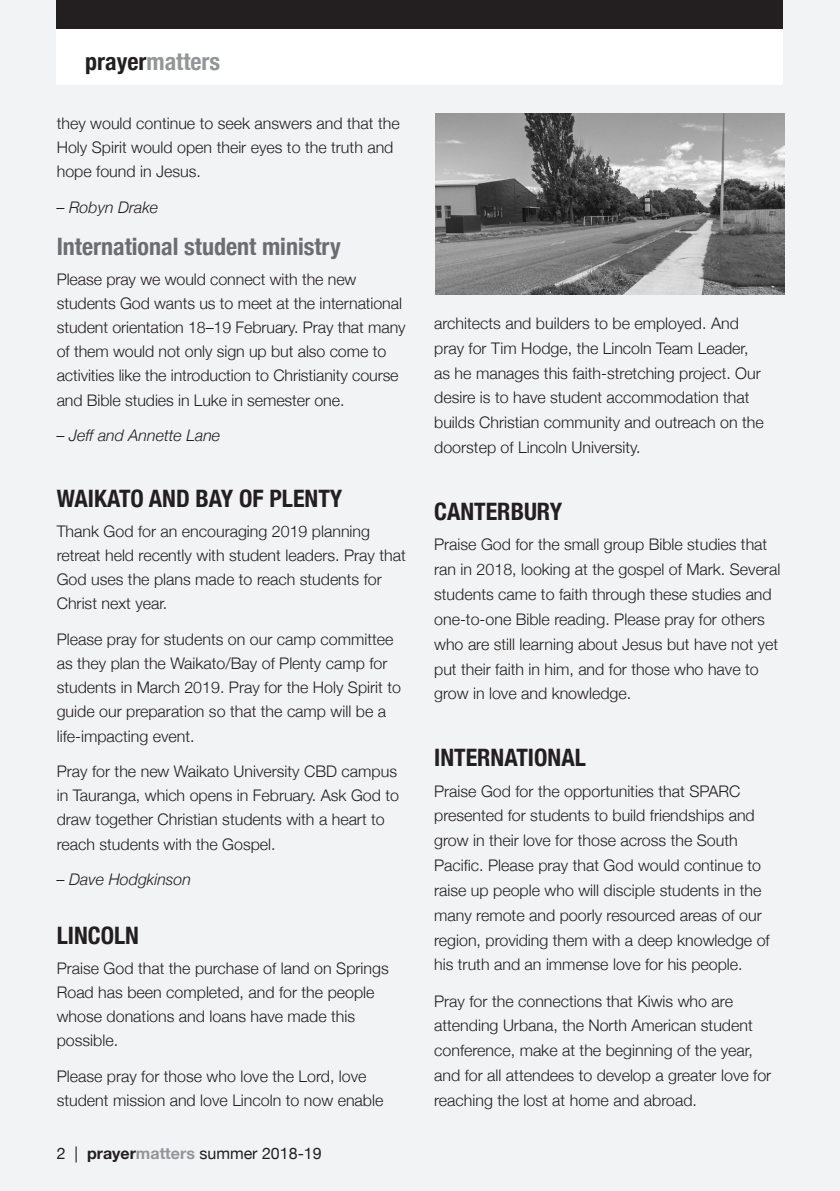
<style>
.page{position:relative;width:840px;height:1191px;background:#fff}
.page>*{position:absolute;margin:0;border:0;box-sizing:border-box;transform-origin:0 0}
.Body_Copy{font:700 condensed 24px "Helvetica Neue";color:#231f20}
.Body_Copy-2{font:700 condensed 24px "Helvetica Neue";color:#6c6d70}
.Body_Copy-3{font:700 condensed 24px "Helvetica Neue";color:#939598}
.Body_Copy-4{font:300 16px/24.8px "Helvetica Neue";color:#231f20}
.Body_Copy-5{font:italic 300 16px "Helvetica Neue";color:#231f20}
.t1{font:16px "Helvetica Neue";color:#231f20}
.s1{color:#231f20}
.s2{font-weight:700}
.s3{font-weight:700;color:#939598}
</style>
<div class="page">
<div style="left:0;top:0;width:839px;height:1191px;background:#f2f3f4"></div>
<div style="left:57px;top:28px;width:725px;height:57px;background:#fff"></div>
<div style="left:57px;top:0;width:725px;height:28px;background:#231f20"></div>
<img style="left:435px;top:113px;width:348px;height:182px">
<p class="Body_Copy-3" style="left:85px;top:41px;width:136px"><span class="s1">prayer</span>matters</p>
<p class="Body_Copy-4" style="left:57px;top:110px;width:344px;line-height:24.2px">they would continue to seek answers and that the<br>Holy Spirit would open their eyes to the truth and hope found in Jesus.</p>
<p class="Body_Copy-5" style="left:57px;top:194px;width:103px">– Robyn Drake</p>
<p class="Body_Copy-2" style="left:57px;top:226px;width:285px">International student ministry</p>
<p class="Body_Copy-4" style="left:57px;top:266px;width:350px;line-height:24.2px">Please pray we would connect with the new students God wants us to meet at the international student orientation 18–19 February. Pray that many of them would not only sign up but also come to activities like the introduction to Christianity course and Bible studies in Luke in semester one.</p>
<p class="Body_Copy-5" style="left:57px;top:423px;width:165px">– Jeff and Annette Lane</p>
<p class="Body_Copy" style="left:57px;top:478px;width:287px">WAIKATO AND BAY OF PLENTY</p>
<p class="Body_Copy-4" style="left:57px;top:517px;width:350px;line-height:24.2px">Thank God for an encouraging 2019 planning retreat held recently with student leaders. Pray that God uses the plans made to reach students for Christ next year.</p>
<p class="Body_Copy-4" style="left:57px;top:625px;width:345px;line-height:24.2px">Please pray for students on our camp committee as they plan the Waikato/Bay of Plenty camp for students in March 2019. Pray for the Holy Spirit to guide our preparation so that the camp will be a life-impacting event.</p>
<p class="Body_Copy-4" style="left:57px;top:758px;width:344px;line-height:24.2px">Pray for the new Waikato University CBD campus in Tauranga, which opens in February. Ask God to draw together Christian students with a heart to reach students with the Gospel.</p>
<p class="Body_Copy-5" style="left:57px;top:867px;width:136px">– Dave Hodgkinson</p>
<p class="Body_Copy" style="left:57px;top:915px;width:84px">LINCOLN</p>
<p class="Body_Copy-4" style="left:57px;top:954px;width:333px;line-height:24.2px">Praise God that the purchase of land on Springs Road has been completed, and for the people whose donations and loans have made this possible.</p>
<p class="Body_Copy-4" style="left:57px;top:1062px;width:328px;line-height:24.2px">Please pray for those who love the Lord, love student mission and love Lincoln to now enable</p>
<p class="t1" style="left:57px;top:1142px;width:266px">2 | <span class="s2">prayer</span><span class="s3">matters</span> summer 2018-19</p>
<p class="Body_Copy-4" style="left:434px;top:310px;width:331px">architects and builders to be employed. And pray for Tim Hodge, the Lincoln Team Leader, as he manages this faith-stretching project. Our desire is to have student accommodation that builds Christian community and outreach on the doorstep of Lincoln University.</p>
<p class="Body_Copy" style="left:434px;top:491px;width:130px">CANTERBURY</p>
<p class="Body_Copy-4" style="left:434px;top:531px;width:347px">Praise God for the small group Bible studies that ran in 2018, looking at the gospel of Mark. Several students came to faith through these studies and one-to-one Bible reading. Please pray for others who are still learning about Jesus but have not yet put their faith in him, and for those who have to grow in love and knowledge.</p>
<p class="Body_Copy" style="left:434px;top:737px;width:153px">INTERNATIONAL</p>
<p class="Body_Copy-4" style="left:434px;top:777px;width:337px">Praise God for the opportunities that SPARC presented for students to build friendships and grow in their love for those across the South Pacific. Please pray that God would continue to raise up people who will disciple students in the many remote and poorly resourced areas of our region, providing them with a deep knowledge of his truth and an immense love for his people.</p>
<p class="Body_Copy-4" style="left:434px;top:987px;width:338px">Pray for the connections that Kiwis who are attending Urbana, the North American student conference, make at the beginning of the year, and for all attendees to develop a greater love for reaching the lost at home and abroad.</p>
</div>
